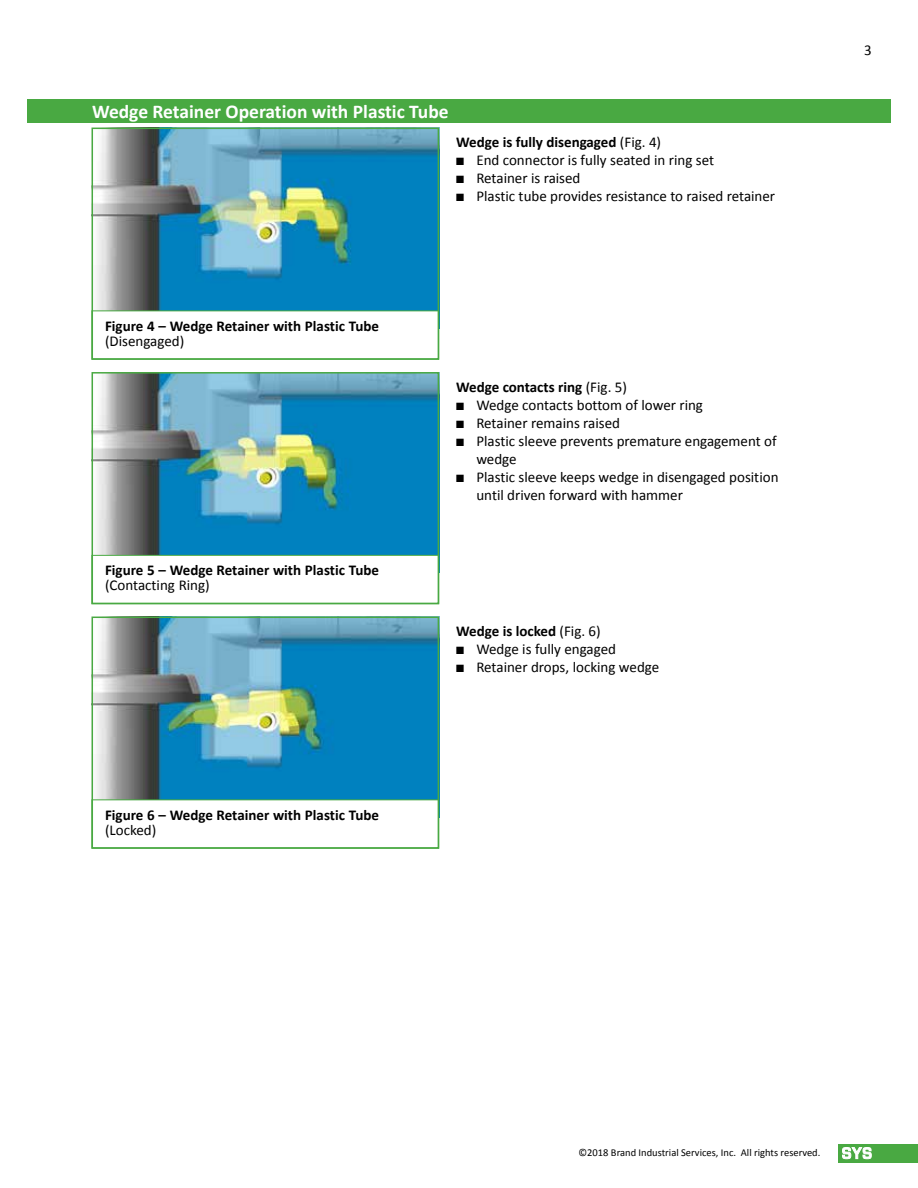
<style>
.page{position:relative;width:918px;height:1188px;background:#fff}
.page>*{position:absolute;margin:0;border:0;box-sizing:border-box;transform-origin:0 0}
.t1{font:700 19.5px "Calibri";color:#fff}
.t2{font:15px/18px "Calibri";color:#000}
.t3{font:700 15px "Calibri";color:#000}
.t4{font:10.5px "Calibri";color:#000}
.s1{font-weight:400}
</style>
<div class="page">
<div style="left:838px;top:1144px;width:80px;height:18px;background:#49a942"></div>
<svg style="left:842px;top:1147px;width:30px;height:12px"></svg>
<img style="left:95px;top:131px;width:341px;height:180px">
<div style="left:92px;top:128px;width:347px;height:232px;border:2px solid #49a942"></div>
<img style="left:95px;top:375px;width:341px;height:180px">
<div style="left:92px;top:555px;width:347px;height:49px;border:1px solid #49a942"></div>
<div style="left:92px;top:372px;width:347px;height:232px;border:2px solid #49a942"></div>
<img style="left:95px;top:620px;width:341px;height:179px">
<div style="left:92px;top:799px;width:347px;height:50px;border:1px solid #49a942"></div>
<div style="left:92px;top:617px;width:347px;height:232px;border:2px solid #49a942"></div>
<div style="left:27px;top:99px;width:864px;height:24px;background:#49a942"></div>
<h1 class="t1" style="left:92px;top:99px;width:358px">Wedge Retainer Operation with Plastic Tube</h1>
<p class="t3" style="left:456px;top:133px;width:207px">Wedge is fully disengaged <span class="s1">(Fig. 4)</span></p>
<p class="t2" style="left:456px;top:151px;width:260px">■ End connector is fully seated in ring set</p>
<p class="t2" style="left:456px;top:169px;width:126px">■ Retainer is raised</p>
<p class="t2" style="left:456px;top:187px;width:321px">■ Plastic tube provides resistance to raised retainer</p>
<p class="t3" style="left:105px;top:316px;width:276px">Figure 4 – Wedge Retainer with Plastic Tube</p>
<p class="t2" style="left:105px;top:332px;width:81px">(Disengaged)</p>
<p class="t3" style="left:105px;top:561px;width:276px">Figure 5 – Wedge Retainer with Plastic Tube</p>
<p class="t2" style="left:105px;top:577px;width:106px">(Contacting Ring)</p>
<p class="t3" style="left:456px;top:377px;width:172px">Wedge contacts ring <span class="s1">(Fig. 5)</span></p>
<p class="t2" style="left:456px;top:396px;width:248px">■ Wedge contacts bottom of lower ring</p>
<p class="t2" style="left:456px;top:414px;width:165px">■ Retainer remains raised</p>
<p class="t2" style="left:476px;top:432px;width:302px;text-indent:-20px">■ Plastic sleeve prevents premature engagement of wedge</p>
<p class="t2" style="left:476px;top:468px;width:304px;text-indent:-20px">■ Plastic sleeve keeps wedge in disengaged position until driven forward with hammer</p>
<p class="t3" style="left:456px;top:622px;width:146px">Wedge is locked <span class="s1">(Fig. 6)</span></p>
<p class="t2" style="left:456px;top:640px;width:161px">■ Wedge is fully engaged</p>
<p class="t2" style="left:456px;top:658px;width:205px">■ Retainer drops, locking wedge</p>
<p class="t3" style="left:105px;top:805px;width:276px">Figure 6 – Wedge Retainer with Plastic Tube</p>
<p class="t2" style="left:105px;top:821px;width:53px">(Locked)</p>
<p class="t2" style="left:864px;top:41px;width:9px">3</p>
<p class="t4" style="left:579px;top:1146px;width:243px">©2018 Brand Industrial Services, Inc. All rights reserved.</p>
</div>
